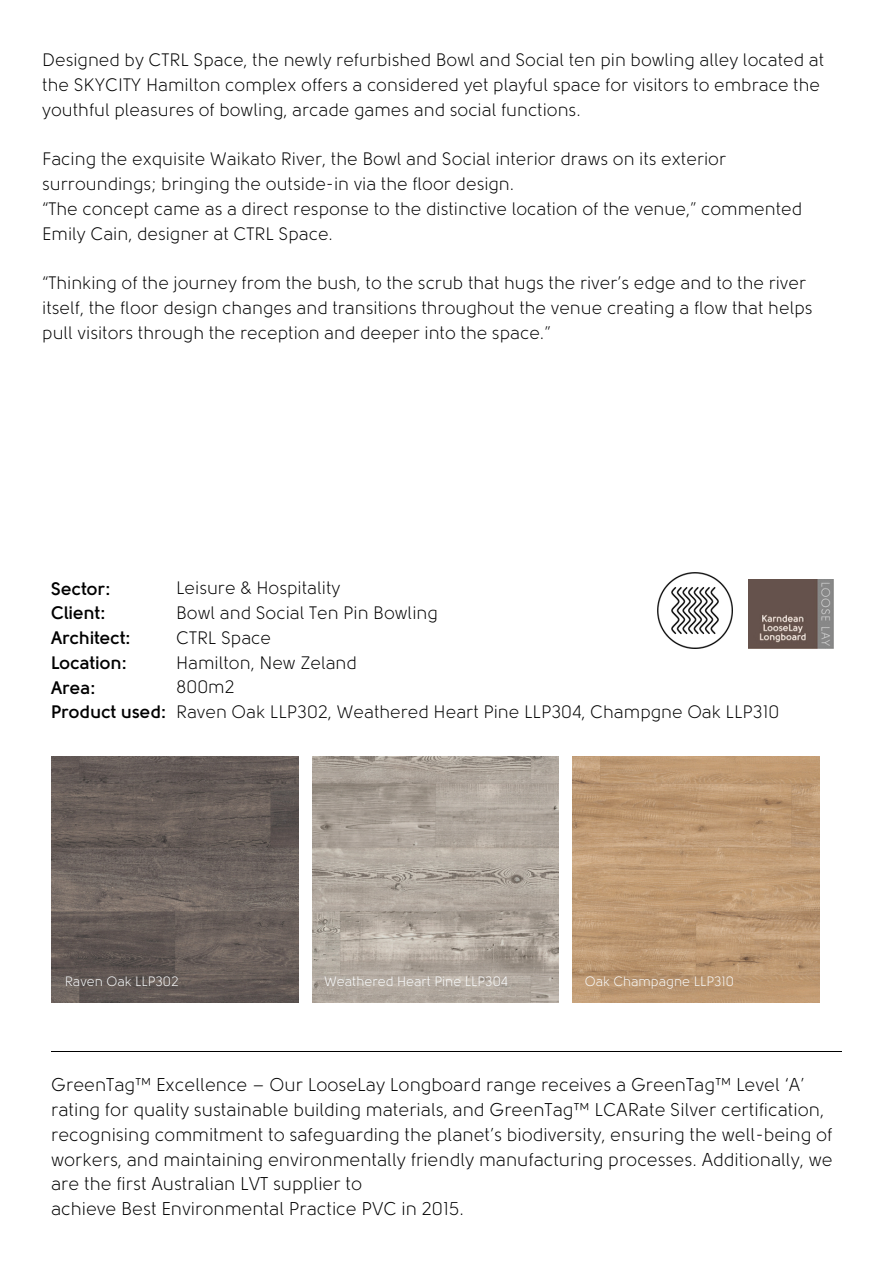
<style>
.page{position:relative;width:894px;height:1264px;background:#fff}
.page>*{position:absolute;margin:0;border:0;box-sizing:border-box;transform-origin:0 0}
.t1{font:18.45px/24.8px "Solomon";color:#000}
.t2{font:18px/24.8px "Solomon";color:#000}
.t3{font:700 18px/24.8px "Solomon";letter-spacing:.005em;color:#000}
.t4{font:13.5px "Solomon";color:#fcfeff}
</style>
<div class="page">
<img style="left:52px;top:756px;width:246px;height:246px">
<img style="left:657px;top:572px;width:75px;height:76px">
<img style="left:312px;top:756px;width:246px;height:246px">
<img style="left:572px;top:756px;width:246px;height:246px">
<img style="left:748px;top:579px;width:85px;height:69px">
<hr style="left:51px;top:1051px;width:790px;height:1px;background:#000">
<h2 class="t2" style="left:42px;top:49px;width:783px">Designed by CTRL Space, the newly refurbished Bowl and Social ten pin bowling alley located at the SKYCITY Hamilton complex offers a considered yet playful space for visitors to embrace the youthful pleasures of bowling, arcade games and social functions.</h2>
<p class="t2" style="left:42px;top:148px;width:761px">Facing the exquisite Waikato River, the Bowl and Social interior draws on its exterior surroundings; bringing the outside-in via the floor design.<br>“The concept came as a direct response to the distinctive location of the venue,” commented Emily Cain, designer at CTRL Space.</p>
<h1 class="t2" style="left:42px;top:272px;width:771px">“Thinking of the journey from the bush, to the scrub that hugs the river’s edge and to the river itself, the floor design changes and transitions throughout the venue creating a flow that helps pull visitors through the reception and deeper into the space.”</h1>
<p class="t3" style="left:51px;top:577px;width:117px">Sector:<br>Client:<br>Architect:<br>Location:<br>Area:<br>Product used:</p>
<p class="t2" style="left:176px;top:577px;width:604px">Leisure &amp; Hospitality<br>Bowl and Social Ten Pin Bowling<br>CTRL Space<br>Hamilton, New Zeland<br>800m2<br>Raven Oak LLP302, Weathered Heart Pine LLP304, Champgne Oak LLP310</p>
<h2 class="t4" style="left:65px;top:975px;width:115px">Raven Oak LLP302</h2>
<p class="t4" style="left:324px;top:975px;width:185px">Weathered Heart Pine LLP304</p>
<p class="t4" style="left:584px;top:975px;width:151px">Oak Champagne LLP310</p>
<h2 class="t1" style="left:51px;top:1074px;width:782px">GreenTag™ Excellence – Our LooseLay Longboard range receives a GreenTag™ Level ‘A’ rating for quality sustainable building materials, and GreenTag™ LCARate Silver certification, recognising commitment to safeguarding the planet’s biodiversity, ensuring the well-being of workers, and maintaining environmentally friendly manufacturing processes. Additionally, we are the first Australian LVT supplier to<br>achieve Best Environmental Practice PVC in 2015.</h2>
</div>
